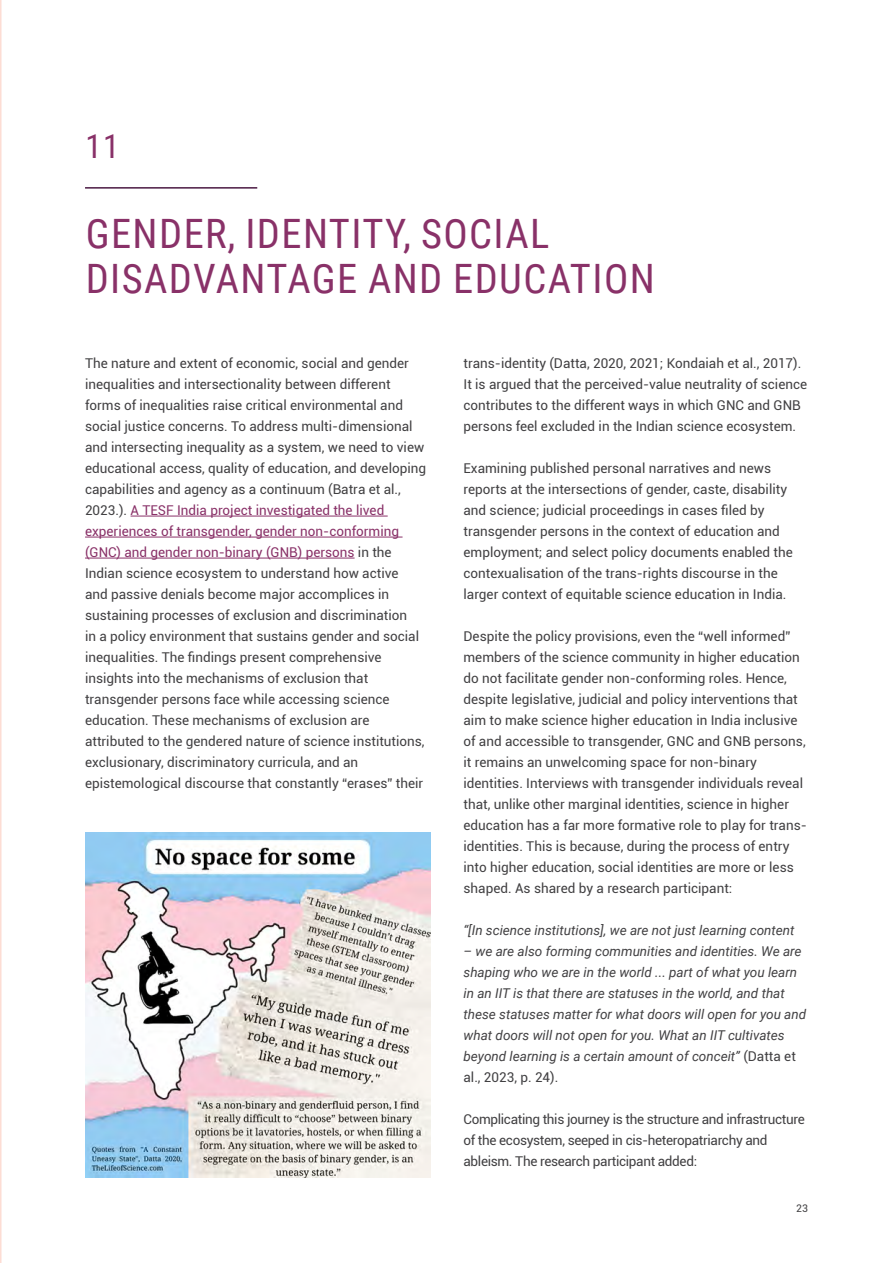
<style>
.page{position:relative;width:893px;height:1263px;background:#fff}
.page>*{position:absolute;margin:0;border:0;box-sizing:border-box;transform-origin:0 0}
.t1{font:40.5px/45px "Roboto Condensed";letter-spacing:.035em;color:#893168}
.t2{font:33px "Roboto Condensed";color:#893168}
.t3{font:13.5px/21px "Roboto";color:#414042}
.t4{font:italic 13.5px/21px "Roboto";color:#414042}
.t5{font:13.5px/21px "Roboto";letter-spacing:-.025em;color:#414042}
.t6{font:10.5px "Roboto";color:#414042}
.s1{color:#893168}
.s2{font-style:normal}
</style>
<div class="page">
<svg style="left:0;top:0;width:2px;height:1263px;background:#fde5de"></svg>
<hr style="left:131px;top:516px;width:257px;height:1px;background:#893168">
<hr style="left:85px;top:537px;width:318px;height:1px;background:#893168">
<hr style="left:85px;top:558px;width:270px;height:1px;background:#893168">
<img style="left:85px;top:833px;width:345px;height:345px">
<hr style="left:85px;top:187px;width:172px;height:2px;background:#4a1942">
<h2 class="t2" style="left:86px;top:123px;width:35px">11</h2>
<h1 class="t1" style="left:86px;top:210px;width:571px">GENDER, IDENTITY, SOCIAL<br>DISADVANTAGE AND EDUCATION</h1>
<p class="t3" style="left:85px;top:352px;width:343px">The nature and extent of economic, social and gender inequalities and intersectionality between different forms of inequalities raise critical environmental and social justice concerns. To address multi-dimensional and intersecting inequality as a system, we need to view educational access, quality of education, and developing capabilities and agency as a continuum (Batra et al., 2023.). <span class="s1">A TESF India project investigated the lived experiences of transgender, gender non-conforming (GNC) and gender non-binary (GNB) persons</span> in the Indian science ecosystem to understand how active<br>and passive denials become major accomplices in sustaining processes of exclusion and discrimination<br>in a policy environment that sustains gender and social inequalities. The findings present comprehensive insights into the mechanisms of exclusion that transgender persons face while accessing science education. These mechanisms of exclusion are attributed to the gendered nature of science institutions, exclusionary, discriminatory curricula, and an epistemological discourse that constantly “erases” their</p>
<p class="t3" style="left:463px;top:352px;width:345px">trans-identity (Datta, 2020, 2021; Kondaiah et al., 2017).<br>It is argued that the perceived-value neutrality of science contributes to the different ways in which GNC and GNB persons feel excluded in the Indian science ecosystem.</p>
<p class="t3" style="left:463px;top:457px;width:331px">Examining published personal narratives and news reports at the intersections of gender, caste, disability and science; judicial proceedings in cases filed by transgender persons in the context of education and employment; and select policy documents enabled the contexualisation of the trans-rights discourse in the larger context of equitable science education in India.</p>
<p class="t3" style="left:463px;top:625px;width:345px">Despite the policy provisions, even the “well informed” members of the science community in higher education do not facilitate gender non-conforming roles. Hence, despite legislative, judicial and policy interventions that aim to make science higher education in India inclusive of and accessible to transgender, GNC and GNB persons, it remains an unwelcoming space for non-binary identities. Interviews with transgender individuals reveal that, unlike other marginal identities, science in higher education has a far more formative role to play for trans&shy;identities. This is because, during the process of entry into higher education, social identities are more or less shaped. As shared by a research participant:</p>
<p class="t4" style="left:463px;top:919px;width:332px">“[In science institutions], we are not just learning content</p>
<p class="t4" style="left:463px;top:940px;width:344px">– we are also forming communities and identities. We are shaping who we are in the world ... part of what you learn in an IIT is that there are statuses in the world, and that these statuses matter for what doors will open for you and what doors will not open for you. What an IIT cultivates beyond learning is a certain amount of conceit” <span class="s2">(Datta et al., 2023, p. 24).</span></p>
<p class="t5" style="left:463px;top:1108px;width:343px">Complicating this journey is the structure and infrastructure of the ecosystem, seeped in cis-heteropatriarchy and ableism. The research participant added:</p>
<p class="t6" style="left:796px;top:1201px;width:13px">23</p>
</div>
